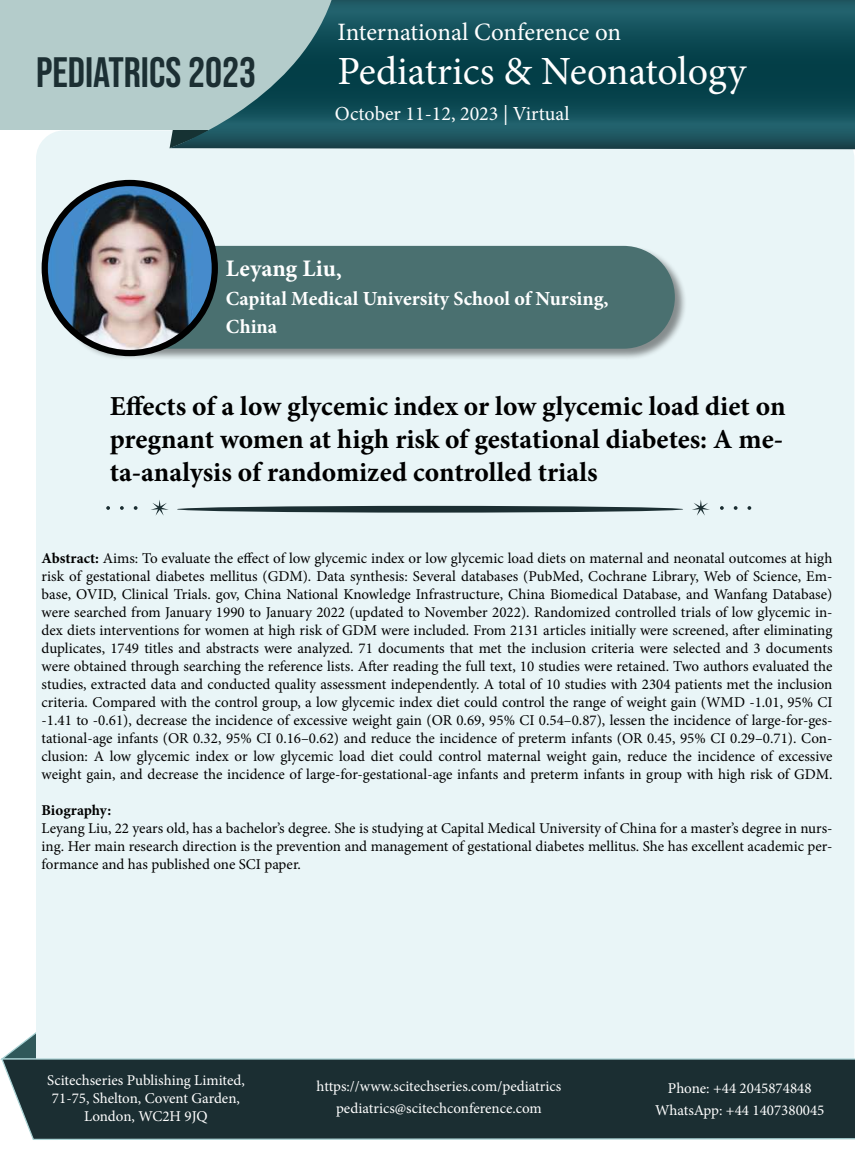
<style>
.page{position:relative;width:855px;height:1170px;background:#fff}
.page>*{position:absolute;margin:0;border:0;box-sizing:border-box;transform-origin:0 0}
.t1{font:42.5px "Bebas Neue";color:#1c2f33}
.t2{font:40px "Minion Pro";color:#fff}
.t3{font:700 27.5px/33px "Minion Pro";color:#000;text-align:justify}
.t4{font:25px "Minion Pro";letter-spacing:-.005em;color:#fff}
.t5{font:700 23.75px "Minion Pro";color:#fff}
.t6{font:700 20px/28.8px "Minion Pro";color:#fff}
.t7{font:20px "Minion Pro";color:#fff}
.t8{font:15px/18px "Minion Pro";color:#000;text-align:justify}
.t9{font:15px/18px "Minion Pro";color:#fff;text-align:center}
.t10{font:700 15px "Minion Pro";color:#000}
.s1{font-size:22.5px}
.s2{font-weight:700}
</style>
<div class="page">
<svg style="left:4px;top:1032px;width:32px;height:25px"></svg>
<div style="left:36px;top:130px;width:818px;height:1009px;background:#e9f5f7;border-radius:28px"></div>
<svg style="left:0;top:1057px;width:855px;height:83px;background:#273b3e"></svg>
<div style="left:61px;top:245px;width:626px;height:116px;background:#000;opacity:.43"></div>
<div style="left:62px;top:246px;width:613px;height:103px;background:#4a7070;border-radius:51px"></div>
<img style="left:46px;top:183px;width:167px;height:170px">
<div style="left:42px;top:180px;width:176px;height:176px;border:6px solid #000;border-radius:50%"></div>
<div style="left:0;top:0;width:381px;height:130px;background:#b4cccb"></div>
<svg style="left:169px;top:0;width:686px;height:149px;background:#295f67"></svg>
<div style="left:177px;top:506px;width:506px;height:7px;background:#1b2e32;border-radius:50%"></div>
<svg style="left:692px;top:500px;width:18px;height:16px"></svg>
<svg style="left:151px;top:500px;width:18px;height:16px"></svg>
<svg style="left:720px;top:506px;width:4px;height:4px"></svg>
<svg style="left:734px;top:506px;width:4px;height:4px"></svg>
<svg style="left:747px;top:506px;width:4px;height:4px"></svg>
<svg style="left:134px;top:506px;width:4px;height:4px"></svg>
<svg style="left:120px;top:506px;width:4px;height:4px"></svg>
<svg style="left:106px;top:506px;width:4px;height:4px"></svg>
<h1 class="t1" style="left:36px;top:48px;width:222px">PEDIATRICS 2023</h1>
<h3 class="t4" style="left:338px;top:15px;width:285px">International Conference on</h3>
<h2 class="t2" style="left:338px;top:44px;width:410px">Pediatrics &amp; Neonatology</h2>
<h3 class="t7" style="left:335px;top:100px;width:236px">October 11-12, 2023 | Virtual</h3>
<h3 class="t5" style="left:226px;top:252px;width:117px">Leyang Liu<span class="s1">,</span></h3>
<h3 class="t6" style="left:226px;top:284px;width:384px">Capital Medical University School of Nursing,<br>China</h3>
<h3 class="t3" style="left:110px;top:389px;width:677px">Effects of a low glycemic index or low glycemic load diet on pregnant women at high risk of gestational diabetes: A me&shy;ta-analysis of randomized controlled trials</h3>
<p class="t8" style="left:42px;top:550px;width:792px"><span class="s2">Abstract:</span> Aims: To evaluate the effect of low glycemic index or low glycemic load diets on maternal and neonatal outcomes at high risk of gestational diabetes mellitus (GDM). Data synthesis: Several databases (PubMed, Cochrane Library, Web of Science, Em&shy;base, OVID, Clinical Trials. gov, China National Knowledge Infrastructure, China Biomedical Database, and Wanfang Database) were searched from January 1990 to January 2022 (updated to November 2022). Randomized controlled trials of low glycemic in&shy;dex diets interventions for women at high risk of GDM were included. From 2131 articles initially were screened, after eliminating duplicates, 1749 titles and abstracts were analyzed. 71 documents that met the inclusion criteria were selected and 3 documents were obtained through searching the reference lists. After reading the full text, 10 studies were retained. Two authors evaluated the studies, extracted data and conducted quality assessment independently. A total of 10 studies with 2304 patients met the inclusion criteria. Compared with the control group, a low glycemic index diet could control the range of weight gain (WMD -1.01, 95% CI -1.41 to -0.61), decrease the incidence of excessive weight gain (OR 0.69, 95% CI 0.54–0.87), lessen the incidence of large-for-ges&shy;tational-age infants (OR 0.32, 95% CI 0.16–0.62) and reduce the incidence of preterm infants (OR 0.45, 95% CI 0.29–0.71). Con&shy;clusion: A low glycemic index or low glycemic load diet could control maternal weight gain, reduce the incidence of excessive weight gain, and decrease the incidence of large-for-gestational-age infants and preterm infants in group with high risk of GDM.</p>
<p class="t10" style="left:42px;top:800px;width:71px">Biography:</p>
<p class="t8" style="left:42px;top:820px;width:792px">Leyang Liu, 22 years old, has a bachelor’s degree. She is studying at Capital Medical University of China for a master’s degree in nurs&shy;ing. Her main research direction is the prevention and management of gestational diabetes mellitus. She has excellent academic per&shy;formance and has published one SCI paper.</p>
<p class="t9" style="left:47px;top:1072px;width:199px">Scitechseries Publishing Limited,<br>71-75, Shelton, Covent Garden,<br>London, WC2H 9JQ</p>
<p class="t9" style="left:317px;top:1075px;width:246px;line-height:22.5px">https://www.scitechseries.com/pediatrics pediatrics@scitechconference.com</p>
<p class="t9" style="left:655px;top:1077px;width:171px;line-height:22.5px">Phone: +44 2045874848<br>WhatsApp: +44 1407380045</p>
</div>
